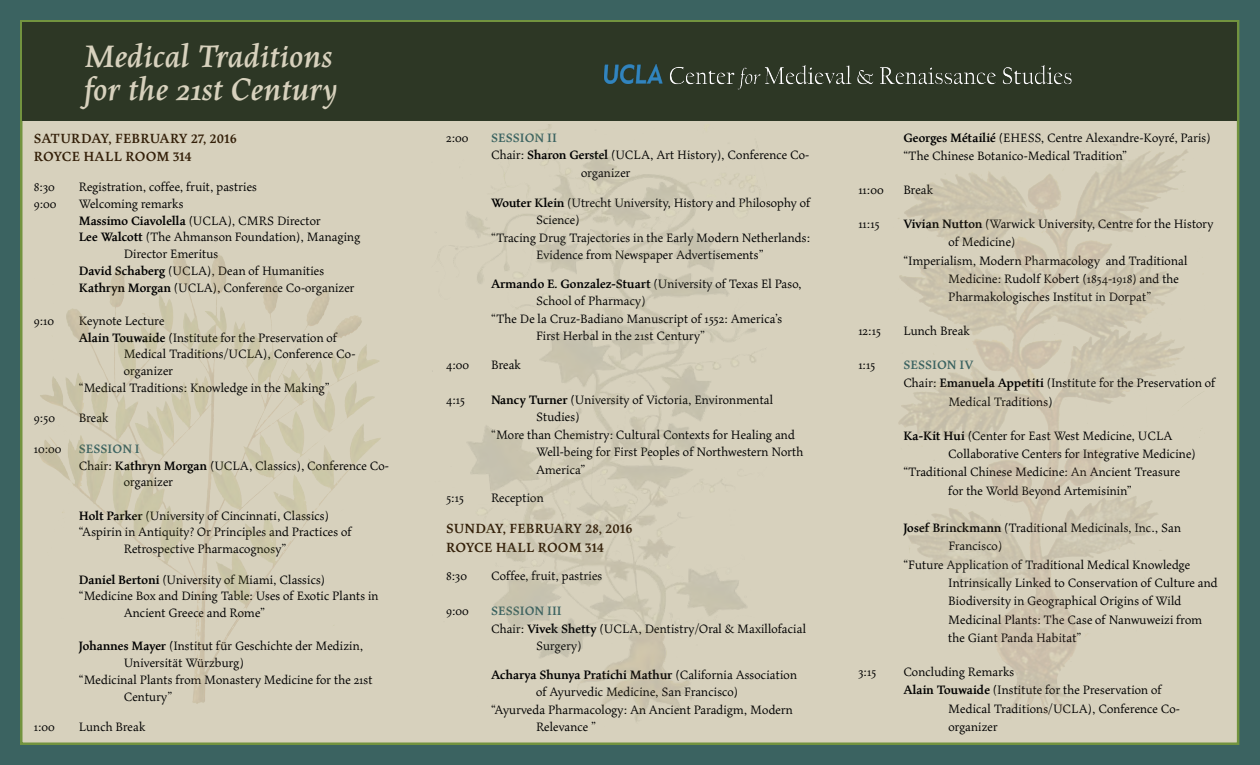
<style>
.page{position:relative;width:1260px;height:765px;background:#3b6361}
.page>*{position:absolute;margin:0;border:0;box-sizing:border-box;transform-origin:0 0}
.t1{font:italic 700 35px "Maiola";letter-spacing:.01em;color:#d7d1bd}
.t2{font:700 15px "Maiola";letter-spacing:.01em;color:#331f08}
.t3{font:13.75px/17.4px "Maiola";color:#000}
.t4{font:700 13.75px "Maiola";letter-spacing:.01em;color:#3b6361}
.s1{font-weight:700}
</style>
<div class="page">
<div style="left:20px;top:20px;width:1220px;height:725px;background:#d7d1bd"></div>
<div style="left:22px;top:22px;width:1216px;height:99px;background:#2d3725"></div>
<img style="left:431px;top:124px;width:336px;height:604px">
<img style="left:887px;top:143px;width:317px;height:585px">
<img style="left:34px;top:247px;width:353px;height:462px">
<img style="left:604px;top:64px;width:468px;height:26px">
<p class="t1" style="left:84px;top:33px;width:250px">Medical Traditions</p>
<p class="t1" style="left:84px;top:65px;width:255px">for the 21st Century</p>
<p class="t2" style="left:34px;top:127px;width:205px">SATURDAY, FEBRUARY 27, 2016</p>
<p class="t2" style="left:34px;top:146px;width:160px">ROYCE HALL ROOM 314</p>
<p class="t3" style="left:34px;top:178px;width:23px">8:30</p>
<p class="t3" style="left:79px;top:178px;width:180px">Registration, coffee, fruit, pastries</p>
<p class="t3" style="left:34px;top:195px;width:24px">9:00</p>
<p class="t3" style="left:79px;top:195px;width:106px">Welcoming remarks</p>
<p class="t3" style="left:79px;top:212px;width:244px"><span class="s1">Massimo Ciavolella</span> (UCLA), CMRS Director</p>
<p class="t3" style="left:124px;top:229px;width:238px;line-height:16.8px;text-indent:-45px"><span class="s1">Lee Walcott</span> (The Ahmanson Foundation), Managing<br>Director Emeritus</p>
<p class="t3" style="left:79px;top:262px;width:247px"><span class="s1">David Schaberg</span> (UCLA), Dean of Humanities</p>
<p class="t3" style="left:79px;top:278px;width:278px"><span class="s1">Kathryn Morgan</span> (UCLA), Conference Co-organizer</p>
<p class="t3" style="left:34px;top:312px;width:22px">9:10</p>
<p class="t3" style="left:79px;top:312px;width:87px">Keynote Lecture</p>
<p class="t3" style="left:124px;top:329px;width:233px;line-height:16.8px;text-indent:-45px"><span class="s1">Alain Touwaide</span> (Institute for the Preservation of<br>Medical Traditions/UCLA), Conference Co&shy;organizer</p>
<p class="t3" style="left:79px;top:379px;width:253px">“Medical Traditions: Knowledge in the Making”</p>
<p class="t3" style="left:34px;top:409px;width:23px">9:50</p>
<p class="t3" style="left:79px;top:409px;width:32px">Break</p>
<p class="t3" style="left:34px;top:440px;width:29px">10:00</p>
<p class="t4" style="left:79px;top:439px;width:62px">SESSION I</p>
<p class="t3" style="left:124px;top:457px;width:267px;line-height:16.8px;text-indent:-45px">Chair: <span class="s1">Kathryn Morgan</span> (UCLA, Classics), Conference Co&shy;organizer</p>
<p class="t3" style="left:79px;top:506px;width:252px"><span class="s1">Holt Parker</span> (University of Cincinnati, Classics)</p>
<p class="t3" style="left:124px;top:524px;width:230px;line-height:16.8px;text-indent:-45px">“Aspirin in Antiquity? Or Principles and Practices of<br>Retrospective Pharmacognosy”</p>
<p class="t3" style="left:79px;top:570px;width:248px"><span class="s1">Daniel Bertoni</span> (University of Miami, Classics)</p>
<p class="t3" style="left:124px;top:587px;width:256px;line-height:16.8px;text-indent:-45px">“Medicine Box and Dining Table: Uses of Exotic Plants in<br>Ancient Greece and Rome”</p>
<p class="t3" style="left:124px;top:638px;width:241px;line-height:16.8px;text-indent:-45px"><span class="s1">Johannes Mayer</span> (Institut für Geschichte der Medizin,<br>Universität Würzburg)</p>
<p class="t3" style="left:124px;top:671px;width:251px;line-height:16.8px;text-indent:-45px">“Medicinal Plants from Monastery Medicine for the 21st<br>Century”</p>
<p class="t3" style="left:34px;top:718px;width:23px">1:00</p>
<p class="t3" style="left:79px;top:718px;width:68px">Lunch Break</p>
<p class="t3" style="left:446px;top:129px;width:24px">2:00</p>
<p class="t4" style="left:491px;top:128px;width:67px">SESSION II</p>
<p class="t3" style="left:581px;top:146px;width:230px;text-indent:-90px">Chair: <span class="s1">Sharon Gerstel</span> (UCLA, Art History), Conference Co&shy;organizer</p>
<p class="t3" style="left:536px;top:194px;width:276px;text-indent:-45px"><span class="s1">Wouter Klein</span> (Utrecht University, History and Philosophy of<br>Science)</p>
<p class="t3" style="left:491px;top:229px;width:321px;text-align:center">“Tracing Drug Trajectories in the Early Modern Netherlands:<br>Evidence from Newspaper Advertisements”</p>
<p class="t3" style="left:536px;top:275px;width:267px;text-indent:-45px"><span class="s1">Armando E. Gonzalez-Stuart</span> (University of Texas El Paso,<br>School of Pharmacy)</p>
<p class="t3" style="left:536px;top:310px;width:248px;text-indent:-45px">“The De la Cruz-Badiano Manuscript of 1552: America’s<br>First Herbal in the 21st Century”</p>
<p class="t3" style="left:446px;top:356px;width:25px">4:00</p>
<p class="t3" style="left:491px;top:356px;width:32px">Break</p>
<p class="t3" style="left:446px;top:391px;width:21px">4:15</p>
<p class="t3" style="left:536px;top:391px;width:239px;text-indent:-45px"><span class="s1">Nancy Turner</span> (University of Victoria, Environmental<br>Studies)</p>
<p class="t3" style="left:536px;top:426px;width:269px;text-indent:-45px">“More than Chemistry: Cultural Contexts for Healing and<br>Well-being for First Peoples of Northwestern North<br>America”</p>
<p class="t3" style="left:446px;top:489px;width:20px">5:15</p>
<p class="t3" style="left:491px;top:489px;width:54px">Reception</p>
<p class="t2" style="left:446px;top:517px;width:188px">SUNDAY, FEBRUARY 28, 2016</p>
<p class="t2" style="left:446px;top:536px;width:160px">ROYCE HALL ROOM 314</p>
<p class="t3" style="left:446px;top:567px;width:23px">8:30</p>
<p class="t3" style="left:491px;top:567px;width:113px">Coffee, fruit, pastries</p>
<p class="t3" style="left:446px;top:602px;width:24px">9:00</p>
<p class="t4" style="left:491px;top:601px;width:72px">SESSION III</p>
<p class="t3" style="left:536px;top:620px;width:272px;text-indent:-45px">Chair: <span class="s1">Vivek Shetty</span> (UCLA, Dentistry/Oral &amp; Maxillofacial<br>Surgery)</p>
<p class="t3" style="left:536px;top:666px;width:263px;text-indent:-45px"><span class="s1">Acharya Shunya Pratichi Mathur</span> (California Association of Ayurvedic Medicine, San Francisco)</p>
<p class="t3" style="left:536px;top:701px;width:259px;text-indent:-45px">“Ayurveda Pharmacology: An Ancient Paradigm, Modern<br>Relevance ”</p>
<p class="t3" style="left:903px;top:129px;width:309px"><span class="s1">Georges Métailié</span> (EHESS, Centre Alexandre-Koyré, Paris)</p>
<p class="t3" style="left:903px;top:147px;width:225px">“The Chinese Botanico-Medical Tradition”</p>
<p class="t3" style="left:858px;top:181px;width:27px">11:00</p>
<p class="t3" style="left:903px;top:181px;width:32px">Break</p>
<p class="t3" style="left:858px;top:215px;width:23px">11:15</p>
<p class="t3" style="left:948px;top:214px;width:267px;line-height:18.4px;text-indent:-45px"><span class="s1">Vivian Nutton</span> (Warwick University, Centre for the History of Medicine)</p>
<p class="t3" style="left:948px;top:251px;width:241px;line-height:18.4px;text-indent:-45px">“Imperialism, Modern Pharmacology and Traditional<br>Medicine: Rudolf Kobert (1854-1918) and the<br>Pharmakologisches Institut in Dorpat”</p>
<p class="t3" style="left:858px;top:322px;width:24px">12:15</p>
<p class="t3" style="left:903px;top:322px;width:68px">Lunch Break</p>
<p class="t3" style="left:858px;top:356px;width:19px">1:15</p>
<p class="t4" style="left:903px;top:355px;width:72px">SESSION IV</p>
<p class="t3" style="left:948px;top:374px;width:269px;line-height:18.4px;text-indent:-45px">Chair: <span class="s1">Emanuela Appetiti</span> (Institute for the Preservation of<br>Medical Traditions)</p>
<p class="t3" style="left:948px;top:426px;width:249px;line-height:18.4px;text-indent:-45px"><span class="s1">Ka-Kit Hui</span> (Center for East West Medicine, UCLA<br>Collaborative Centers for Integrative Medicine)</p>
<p class="t3" style="left:903px;top:463px;width:278px;line-height:18.4px;text-align:center">“Traditional Chinese Medicine: An Ancient Treasure for the World Beyond Artemisinin”</p>
<p class="t3" style="left:948px;top:518px;width:234px;line-height:18.4px;text-indent:-45px"><span class="s1">Josef Brinckmann</span> (Traditional Medicinals, Inc., San<br>Francisco)</p>
<p class="t3" style="left:948px;top:555px;width:271px;line-height:18.4px;text-indent:-45px">“Future Application of Traditional Medical Knowledge Intrinsically Linked to Conservation of Culture and Biodiversity in Geographical Origins of Wild Medicinal Plants: The Case of Nanwuweizi from the Giant Panda Habitat”</p>
<p class="t3" style="left:858px;top:663px;width:19px">3:15</p>
<p class="t3" style="left:903px;top:663px;width:113px">Concluding Remarks</p>
<p class="t3" style="left:903px;top:681px;width:260px"><span class="s1">Alain Touwaide</span> (Institute for the Preservation of</p>
<p class="t3" style="left:948px;top:700px;width:233px">Medical Traditions/UCLA), Conference Co-</p>
<p class="t3" style="left:948px;top:718px;width:51px">organizer</p>
</div>
